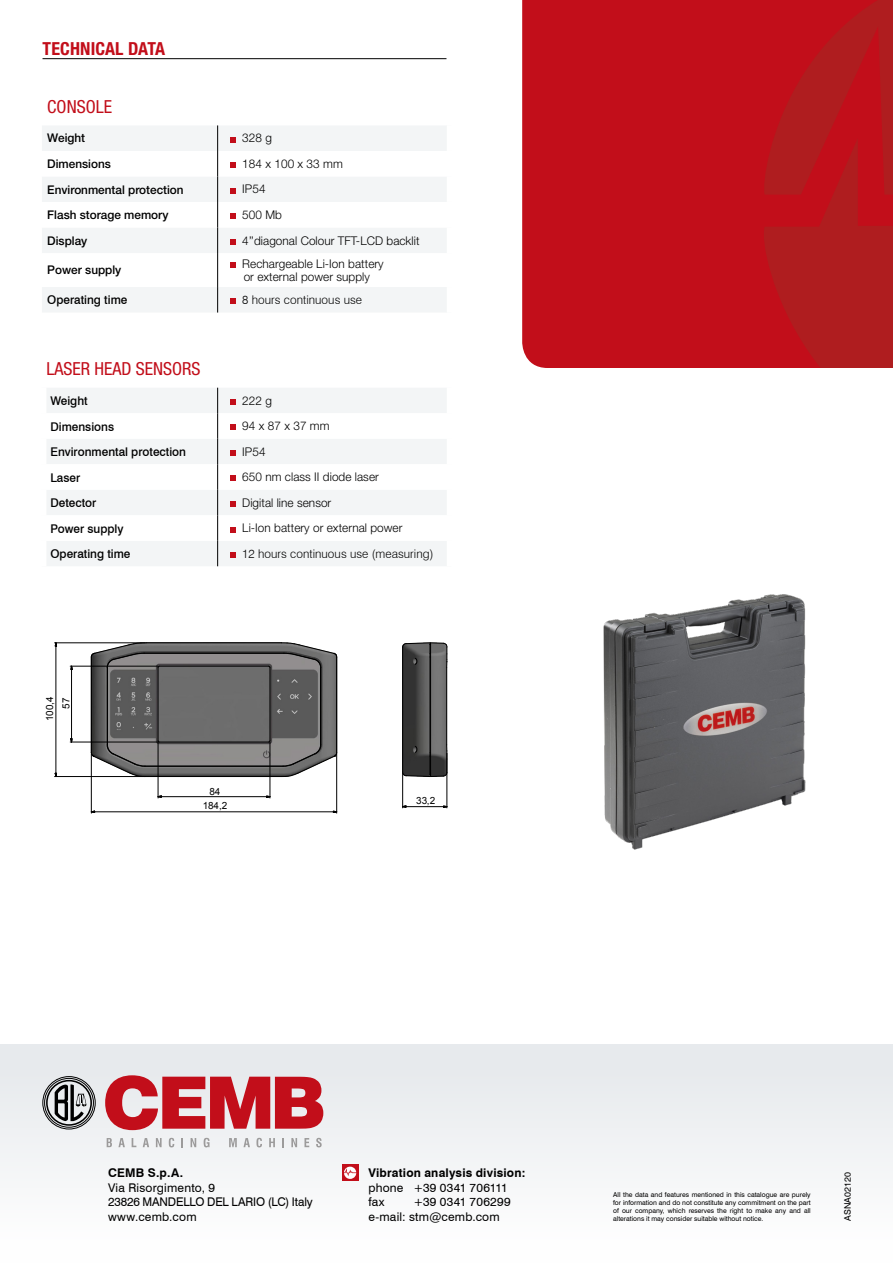
<style>
.page{position:relative;width:893px;height:1263px;background:#fff}
.page>*{position:absolute;margin:0;border:0;box-sizing:border-box;transform-origin:0 0}
.t1{font:condensed 18px "Helvetica Neue LT Std";color:#c20e1a}
.t2{font:700 condensed 18px "Helvetica Neue LT Std";letter-spacing:.01em;color:#c20e1a}
.t3{font:300 12px/13.5px "Helvetica Neue LT Std";letter-spacing:.005em;color:#000}
.t4{font:12px/14.4px "Swiss 721 BT";letter-spacing:.015em;color:#000}
.t5{font:500 12px "Swiss 721 BT";color:#000}
.t6{font:500 12px "Helvetica Neue LT Std";color:#000}
.t7{font:300 12px "Swiss 721 BT";letter-spacing:.005em;color:#000}
.t8{font:700 12px "Swiss 721 BT";letter-spacing:.015em;color:#000}
.t9{font:9.9px "Arial";letter-spacing:-.01em;color:#000}
.t10{font:9px "Swiss 721 BT";color:#000}
.t11{font:6.75px/8.1px "Swiss 721 BT";color:#000;text-align:justify}
</style>
<div class="page">
<div style="left:522px;top:0;width:234px;height:368px;background:#c20e1a"></div>
<svg style="left:756px;top:0;width:137px;height:368px;background:#b7161c"></svg>
<div style="left:0;top:1044px;width:893px;height:219px;background:#f3f4f6"></div>
<svg style="left:55px;top:1084px;width:31px;height:37px"></svg>
<div style="left:46px;top:1080px;width:46px;height:46px;border:2px solid #000;border-radius:50%"></div>
<div style="left:44px;top:1078px;width:50px;height:50px;border:1px solid #000;border-radius:50%"></div>
<div style="left:43px;top:1076px;width:53px;height:53px;border:1px solid #000;border-radius:50%"></div>
<svg style="left:105px;top:1075px;width:218px;height:55px"></svg>
<svg style="left:107px;top:1138px;width:5px;height:9px"></svg>
<svg style="left:118px;top:1138px;width:7px;height:9px"></svg>
<svg style="left:132px;top:1138px;width:4px;height:9px"></svg>
<svg style="left:143px;top:1138px;width:6px;height:9px"></svg>
<svg style="left:156px;top:1138px;width:6px;height:9px"></svg>
<svg style="left:169px;top:1138px;width:5px;height:9px"></svg>
<svg style="left:181px;top:1138px;width:2px;height:9px"></svg>
<svg style="left:191px;top:1138px;width:5px;height:9px"></svg>
<svg style="left:204px;top:1138px;width:5px;height:9px"></svg>
<svg style="left:229px;top:1138px;width:8px;height:9px"></svg>
<svg style="left:243px;top:1138px;width:7px;height:9px"></svg>
<svg style="left:256px;top:1138px;width:6px;height:9px"></svg>
<svg style="left:269px;top:1138px;width:6px;height:9px"></svg>
<svg style="left:282px;top:1138px;width:2px;height:9px"></svg>
<svg style="left:291px;top:1138px;width:6px;height:9px"></svg>
<svg style="left:304px;top:1138px;width:5px;height:9px"></svg>
<svg style="left:316px;top:1138px;width:6px;height:9px"></svg>
<div style="left:342px;top:1164px;width:16px;height:17px;background:#c20e1a"></div>
<svg style="left:344px;top:1166px;width:12px;height:13px"></svg>
<img style="left:92px;top:643px;width:244px;height:133px">
<img style="left:403px;top:668px;width:43px;height:76px">
<hr style="left:321px;top:668px;width:1px;height:77px;background:#000">
<hr style="left:91px;top:657px;width:1px;height:96px;background:#000">
<hr style="left:147px;top:642px;width:134px;height:1px;background:#000">
<hr style="left:336px;top:657px;width:1px;height:96px;background:#000">
<hr style="left:147px;top:776px;width:134px;height:1px;background:#000">
<hr style="left:159px;top:742px;width:110px;height:1px;background:#000">
<hr style="left:270px;top:667px;width:1px;height:74px;background:#000">
<hr style="left:159px;top:666px;width:110px;height:1px;background:#000">
<hr style="left:158px;top:667px;width:1px;height:74px;background:#000">
<hr style="left:320px;top:668px;width:1px;height:77px;background:#000">
<svg style="left:281px;top:744px;width:56px;height:33px"></svg>
<hr style="left:145px;top:766px;width:138px;height:1px;background:#000">
<svg style="left:91px;top:744px;width:56px;height:33px"></svg>
<hr style="left:107px;top:668px;width:1px;height:77px;background:#000">
<svg style="left:91px;top:642px;width:56px;height:26px"></svg>
<hr style="left:144px;top:653px;width:140px;height:1px;background:#000">
<svg style="left:281px;top:642px;width:56px;height:26px"></svg>
<hr style="left:402px;top:647px;width:1px;height:125px;background:#000">
<hr style="left:430px;top:657px;width:1px;height:96px;background:#000">
<hr style="left:446px;top:668px;width:1px;height:77px;background:#000">
<svg style="left:402px;top:744px;width:46px;height:33px"></svg>
<svg style="left:402px;top:642px;width:46px;height:26px"></svg>
<hr style="left:161px;top:796px;width:106px;height:1px;background:#000">
<hr style="left:270px;top:742px;width:1px;height:56px;background:#000">
<hr style="left:158px;top:742px;width:1px;height:56px;background:#000">
<hr style="left:71px;top:669px;width:1px;height:70px;background:#000">
<hr style="left:70px;top:742px;width:88px;height:1px;background:#000">
<hr style="left:70px;top:666px;width:88px;height:1px;background:#000">
<hr style="left:56px;top:646px;width:1px;height:127px;background:#000">
<hr style="left:55px;top:642px;width:90px;height:1px;background:#000">
<hr style="left:55px;top:776px;width:90px;height:1px;background:#000">
<hr style="left:95px;top:811px;width:238px;height:1px;background:#000">
<hr style="left:91px;top:754px;width:1px;height:59px;background:#000">
<hr style="left:336px;top:754px;width:1px;height:59px;background:#000">
<hr style="left:406px;top:806px;width:38px;height:1px;background:#000">
<hr style="left:402px;top:773px;width:1px;height:35px;background:#000">
<hr style="left:447px;top:754px;width:1px;height:54px;background:#000">
<img style="left:603px;top:594px;width:203px;height:256px">
<hr style="left:43px;top:58px;width:403px;height:1px;background:#000">
<div style="left:42px;top:125px;width:404px;height:441px;background:#f3f5f6"></div>
<svg style="left:42px;top:151px;width:404px;height:390px"></svg>
<svg style="left:217px;top:125px;width:1px;height:128px"></svg>
<hr style="left:217px;top:253px;width:1px;height:34px;background:#000">
<svg style="left:217px;top:287px;width:1px;height:26px"></svg>
<svg style="left:217px;top:388px;width:1px;height:178px"></svg>
<div style="left:37px;top:349px;width:9px;height:39px;background:#fff"></div>
<div style="left:37px;top:388px;width:9px;height:25px;background:#fff"></div>
<div style="left:37px;top:413px;width:9px;height:26px;background:#fff"></div>
<div style="left:37px;top:439px;width:9px;height:25px;background:#fff"></div>
<div style="left:37px;top:464px;width:9px;height:26px;background:#fff"></div>
<div style="left:37px;top:490px;width:9px;height:25px;background:#fff"></div>
<div style="left:37px;top:515px;width:9px;height:26px;background:#fff"></div>
<div style="left:37px;top:541px;width:9px;height:25px;background:#fff"></div>
<svg style="left:230px;top:137px;width:6px;height:5px"></svg>
<svg style="left:230px;top:162px;width:6px;height:6px"></svg>
<svg style="left:230px;top:188px;width:6px;height:5px"></svg>
<svg style="left:230px;top:213px;width:6px;height:6px"></svg>
<svg style="left:230px;top:239px;width:6px;height:5px"></svg>
<svg style="left:230px;top:262px;width:6px;height:6px"></svg>
<svg style="left:230px;top:298px;width:6px;height:6px"></svg>
<svg style="left:230px;top:399px;width:6px;height:6px"></svg>
<svg style="left:230px;top:425px;width:6px;height:5px"></svg>
<svg style="left:230px;top:450px;width:6px;height:6px"></svg>
<svg style="left:230px;top:476px;width:6px;height:5px"></svg>
<svg style="left:230px;top:501px;width:6px;height:6px"></svg>
<svg style="left:230px;top:527px;width:6px;height:5px"></svg>
<svg style="left:230px;top:552px;width:6px;height:6px"></svg>
<h1 class="t2" style="left:43px;top:38px;width:124px">TECHNICAL DATA</h1>
<h1 class="t1" style="left:47px;top:96px;width:66px">CONSOLE</h1>
<h2 class="t6" style="left:47px;top:131px;width:39px">Weight</h2>
<h2 class="t3" style="left:242px;top:131px;width:31px">328 g</h2>
<h2 class="t6" style="left:47px;top:157px;width:65px">Dimensions</h2>
<h2 class="t3" style="left:242px;top:157px;width:102px">184 x 100 x 33 mm</h2>
<h2 class="t6" style="left:47px;top:182px;width:138px">Environmental protection</h2>
<h2 class="t3" style="left:242px;top:182px;width:25px">IP54</h2>
<h2 class="t6" style="left:47px;top:208px;width:123px">Flash storage memory</h2>
<h2 class="t3" style="left:242px;top:208px;width:41px">500 Mb</h2>
<h2 class="t6" style="left:47px;top:233px;width:42px">Display</h2>
<h2 class="t3" style="left:242px;top:233px;width:179px">4’’diagonal Colour TFT-LCD backlit</h2>
<h2 class="t6" style="left:47px;top:263px;width:76px">Power supply</h2>
<h2 class="t3" style="left:242px;top:256px;width:143px">Rechargeable Li-Ion battery or external power supply</h2>
<h2 class="t5" style="left:47px;top:293px;width:82px">Operating time</h2>
<h2 class="t7" style="left:242px;top:292px;width:121px">8 hours continuous use</h2>
<h1 class="t1" style="left:46px;top:358px;width:156px">LASER HEAD SENSORS</h1>
<h2 class="t5" style="left:50px;top:393px;width:39px">Weight</h2>
<h2 class="t3" style="left:242px;top:393px;width:31px">222 g</h2>
<h2 class="t5" style="left:50px;top:419px;width:65px">Dimensions</h2>
<h2 class="t3" style="left:242px;top:419px;width:89px">94 x 87 x 37 mm</h2>
<h2 class="t5" style="left:50px;top:444px;width:137px">Environmental protection</h2>
<h2 class="t3" style="left:242px;top:444px;width:25px">IP54</h2>
<h2 class="t5" style="left:50px;top:470px;width:31px">Laser</h2>
<h2 class="t3" style="left:242px;top:470px;width:138px">650 nm class II diode laser</h2>
<h2 class="t5" style="left:50px;top:495px;width:47px">Detector</h2>
<h2 class="t3" style="left:242px;top:495px;width:91px">Digital line sensor</h2>
<h2 class="t5" style="left:50px;top:521px;width:75px">Power supply</h2>
<h2 class="t3" style="left:242px;top:521px;width:162px">Li-Ion battery or external power</h2>
<h2 class="t5" style="left:50px;top:546px;width:82px">Operating time</h2>
<h2 class="t7" style="left:242px;top:546px;width:193px">12 hours continuous use (measuring)</h2>
<h3 class="t9" style="left:43px;top:721px;width:26px;rotate:-90deg">100,4</h3>
<h3 class="t9" style="left:59px;top:709px;width:12px;rotate:-90deg">57</h3>
<h3 class="t9" style="left:209px;top:784px;width:13px">84</h3>
<h3 class="t9" style="left:203px;top:799px;width:26px">184,2</h3>
<h3 class="t9" style="left:416px;top:794px;width:21px">33,2</h3>
<h2 class="t8" style="left:108px;top:1166px;width:77px">CEMB S.p.A.</h2>
<h2 class="t4" style="left:108px;top:1180px;width:206px">Via Risorgimento, 9<br>23826 MANDELLO DEL LARIO (LC) Italy www.cemb.com</h2>
<h2 class="t8" style="left:368px;top:1166px;width:158px">Vibration analysis division:</h2>
<h2 class="t4" style="left:368px;top:1180px;width:141px">phone +39 0341 706111 fax</h2>
<h2 class="t4" style="left:368px;top:1194px;width:144px;text-indent:45px">+39 0341 706299 e-mail: stm@cemb.com</h2>
<p class="t11" style="left:613px;top:1190px;width:199px">All the data and features mentioned in this catalogue are purely for information and do not constitute any commitment on the part of our company, which reserves the right to make any and all alterations it may consider suitable without notice.</p>
<h3 class="t10" style="left:842px;top:1221px;width:50px;rotate:-90deg">ASNA02120</h3>
</div>
